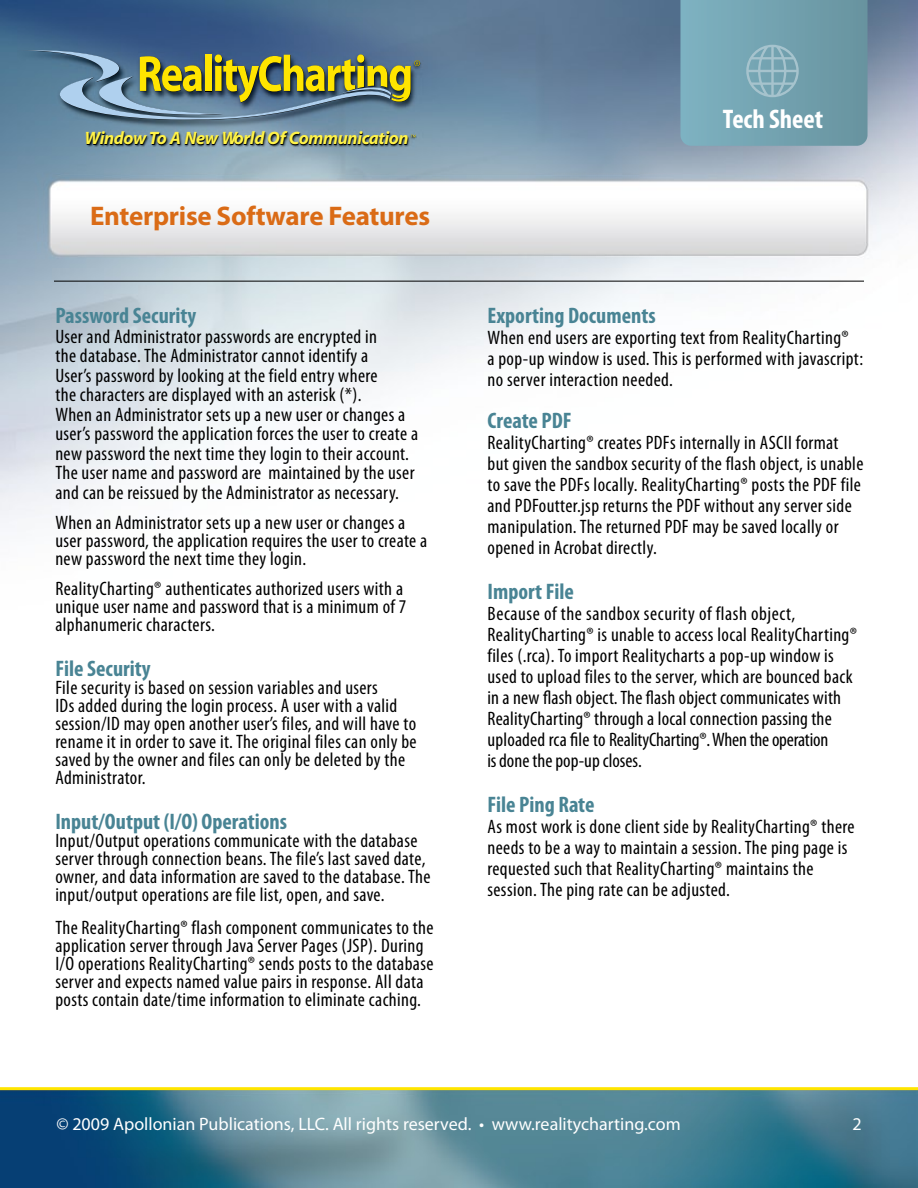
<style>
.page{position:relative;width:918px;height:1188px;background:#fff}
.page>*{position:absolute;margin:0;border:0;box-sizing:border-box;transform-origin:0 0}
.t1{font:700 27px "Myriad Pro";letter-spacing:-.01em;color:#da6b16}
.t2{font:700 condensed 27px "Myriad Pro";color:#fff}
.t3{font:700 condensed 22.5px "Myriad Pro";color:#498494}
.t4{font:condensed 19.5px/21px "Myriad Pro";letter-spacing:.02em;color:#000}
.t5{font:18px "Myriad Pro";color:#fff}
.t6{font:italic 700 18px "Myriad";letter-spacing:-.02em;color:#fff349}
.s1{color:#000}
</style>
<div class="page">
<img style="left:0;top:0;width:918px;height:523px">
<hr style="left:54px;top:281px;width:810px;height:1px;background:#000">
<svg style="left:0;top:1087px;width:918px;height:101px;background:#4a7e8d"></svg>
<svg style="left:13px;top:50px;width:407px;height:75px;background:#718679"></svg>
<svg style="left:411px;top:135px;width:5px;height:3px"></svg>
<svg style="left:680px;top:0;width:188px;height:146px;background:#74a3b1"></svg>
<p class="t6" style="left:84px;top:129px;width:326px">Window To <span class="s1">A New W</span>orld Of <span class="s1">Communic</span>ation</p>
<h1 class="t1" style="left:90px;top:198px;width:342px">Enterprise Software Features</h1>
<p class="t3" style="left:55px;top:302px;width:143px">Password Security</p>
<p class="t4" style="left:55px;top:326px;width:364px;line-height:19.5px">User and Administrator passwords are encrypted in<br>the database. The Administrator cannot identify a<br>User’s password by looking at the field entry where<br>the characters are displayed with an asterisk (*).<br>When an Administrator sets up a new user or changes a user’s password the application forces the user to create a new password the next time they login to their account.<br>The user name and password are maintained by the user and can be reissued by the Administrator as necessary.</p>
<p class="t4" style="left:55px;top:513px;width:373px;line-height:18px">When an Administrator sets up a new user or changes a user password, the application requires the user to create a new password the next time they login.</p>
<p class="t4" style="left:55px;top:579px;width:352px;line-height:18px">RealityCharting® authenticates authorized users with a unique user name and password that is a minimum of 7 alphanumeric characters.</p>
<p class="t3" style="left:55px;top:654px;width:97px">File Security</p>
<p class="t4" style="left:55px;top:678px;width:363px;line-height:18px">File security is based on session variables and users<br>IDs added during the login process. A user with a valid session/ID may open another user’s files, and will have to rename it in order to save it. The original files can only be saved by the owner and files can only be deleted by the Administrator.</p>
<p class="t3" style="left:55px;top:807px;width:233px">Input/Output (I/O) Operations</p>
<p class="t4" style="left:55px;top:831px;width:377px;line-height:18px">Input/Output operations communicate with the database server through connection beans. The file’s last saved date, owner, and data information are saved to the database. The input/output operations are file list, open, and save.</p>
<p class="t4" style="left:55px;top:918px;width:380px;line-height:18px">The RealityCharting® flash component communicates to the application server through Java Server Pages (JSP). During I/O operations RealityCharting® sends posts to the database server and expects named value pairs in response. All data posts contain date/time information to eliminate caching.</p>
<h1 class="t2" style="left:723px;top:102px;width:102px">Tech Sheet</h1>
<p class="t3" style="left:488px;top:302px;width:170px">Exporting Documents</p>
<p class="t4" style="left:488px;top:327px;width:377px">When end users are exporting text from RealityCharting®<br>a pop-up window is used. This is performed with javascript: no server interaction needed.</p>
<p class="t3" style="left:488px;top:407px;width:86px">Create PDF</p>
<p class="t4" style="left:488px;top:432px;width:378px">RealityCharting® creates PDFs internally in ASCII format but given the sandbox security of the flash object, is unable to save the PDFs locally. RealityCharting® posts the PDF file and PDFoutter.jsp returns the PDF without any server side manipulation. The returned PDF may be saved locally or opened in Acrobat directly.</p>
<p class="t3" style="left:488px;top:578px;width:88px">Import File</p>
<p class="t4" style="left:488px;top:603px;width:371px">Because of the sandbox security of flash object, RealityCharting® is unable to access local RealityCharting® files (.rca). To import Realitycharts a pop-up window is used to upload files to the server, which are bounced back in a new flash object. The flash object communicates with RealityCharting® through a local connection passing the uploaded rca file to RealityCharting®. When the operation<br>is done the pop-up closes.</p>
<p class="t3" style="left:488px;top:791px;width:109px">File Ping Rate</p>
<p class="t4" style="left:488px;top:816px;width:369px">As most work is done client side by RealityCharting® there needs to be a way to maintain a session. The ping page is requested such that RealityCharting® maintains the session. The ping rate can be adjusted.</p>
<p class="t5" style="left:56px;top:1113px;width:626px">© 2009 Apollonian Publications, LLC. All rights reserved. • www.realitycharting.com</p>
<p class="t5" style="left:852px;top:1113px;width:11px">2</p>
</div>
